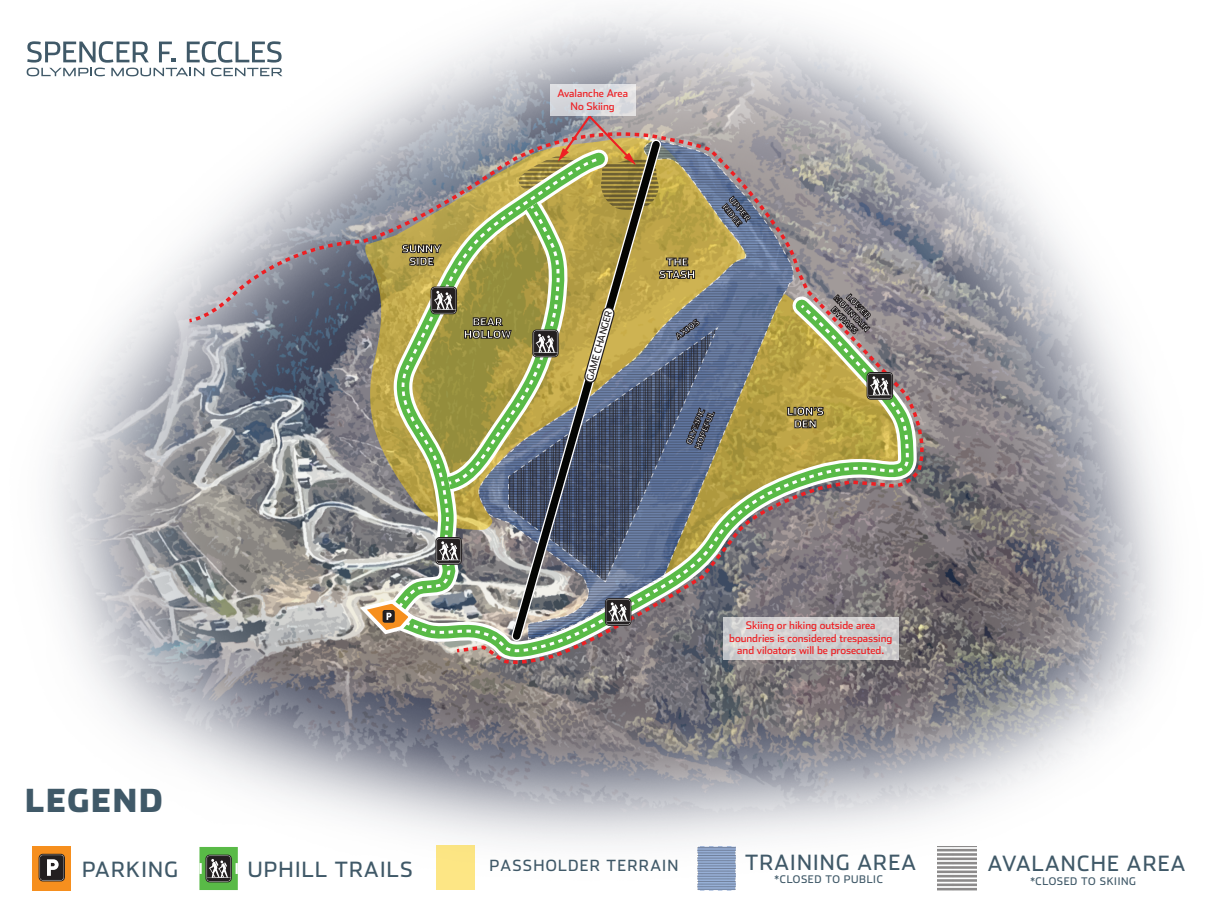
<style>
.page{position:relative;width:1210px;height:908px;background:#fff}
.page>*{position:absolute;margin:0;border:0;box-sizing:border-box;transform-origin:0 0}
.t1{font:900 31.5px "Stainless";letter-spacing:.06em;color:#405968}
.t2{font:21px "Stainless";letter-spacing:.06em;color:#405968}
.t3{font:15.4px "Stainless";letter-spacing:.08em;color:#405968}
.t4{font:10.5px/12.6px "Stainless";color:#ee1f23;text-align:center}
.t5{font:900 10.5px/12.6px "Stainless";color:#fff;text-align:center}
.t6{font:10.5px "Stainless";letter-spacing:.06em;color:#405968}
.t7{font:9.48px "Stainless";color:#231f20}
.t8{font:900 8.22px/9.9px "Stainless";color:#fff}
</style>
<div class="page">
<img style="left:26px;top:10px;width:1138px;height:881px">
<svg style="left:375px;top:666px;width:550px;height:13px;background:#7a7576"></svg>
<div style="left:436px;top:845px;width:38px;height:44px;background:#fde684"></div>
<svg style="left:937px;top:845px;width:39px;height:45px"></svg>
<div style="left:33px;top:846px;width:38px;height:44px;background:#f68f1e"></div>
<div style="left:199px;top:846px;width:39px;height:43px;background:#59ba47"></div>
<svg style="left:199px;top:854px;width:39px;height:27px"></svg>
<svg style="left:39px;top:853px;width:26px;height:27px"></svg>
<svg style="left:697px;top:845px;width:39px;height:45px;background:#8ea2c2"></svg>
<svg style="left:402px;top:113px;width:349px;height:12px;background:#aba9af"></svg>
<div style="left:550px;top:84px;width:86px;height:32px;background:linear-gradient(to right,#d2d5db,#e0e1e3)"></div>
<svg style="left:186px;top:316px;width:6px;height:8px"></svg>
<img style="left:192px;top:125px;width:739px;height:541px">
<svg style="left:453px;top:646px;width:10px;height:8px"></svg>
<svg style="left:605px;top:598px;width:26px;height:27px"></svg>
<svg style="left:867px;top:372px;width:26px;height:27px"></svg>
<svg style="left:830px;top:293px;width:41px;height:41px;background:#736b6a"></svg>
<svg style="left:723px;top:617px;width:175px;height:43px;background:#d0cecf"></svg>
<h1 class="t1" style="left:25px;top:780px;width:139px">LEGEND</h1>
<p class="t5" style="left:402px;top:242px;width:41px">SUNNY<br>SIDE</p>
<p class="t5" style="left:464px;top:315px;width:49px">BEAR<br>HOLLOW</p>
<p class="t4" style="left:557px;top:87px;width:72px">Avalanche Area<br>No Skiing</p>
<p class="t7" style="left:584px;top:378px;width:74px;rotate:-74deg">GAME CHANGER</p>
<p class="t5" style="left:659px;top:255px;width:38px">THE<br>STASH</p>
<p class="t8" style="left:673px;top:333px;width:29px;rotate:-36deg">AXIOS</p>
<p class="t8" style="left:734px;top:194px;width:30px;rotate:51deg">UPPER<br>RIDGE</p>
<p class="t8" style="left:683px;top:443px;width:41px;rotate:-69deg">OLYMPIC<br>HOPEFUL</p>
<p class="t8" style="left:852px;top:292px;width:32px;rotate:46deg">LOWER</p>
<p class="t8" style="left:839px;top:293px;width:48px;rotate:46deg">MOUNTAIN</p>
<p class="t8" style="left:836px;top:304px;width:36px;rotate:46deg">BYPASS</p>
<p class="t5" style="left:787px;top:404px;width:38px">LION’S<br>DEN</p>
<p class="t4" style="left:729px;top:618px;width:165px">Skiing or hiking outside area boundries is considered trespassing and viloators will be prosecuted.</p>
<h2 class="t2" style="left:82px;top:856px;width:97px">PARKING</h2>
<h2 class="t2" style="left:248px;top:856px;width:166px">UPHILL TRAILS</h2>
<h3 class="t3" style="left:489px;top:856px;width:191px">PASSHOLDER TERRAIN</h3>
<h2 class="t2" style="left:745px;top:849px;width:172px">TRAINING AREA</h2>
<h2 class="t2" style="left:988px;top:850px;width:199px">AVALANCHE AREA</h2>
<p class="t6" style="left:774px;top:872px;width:110px">*CLOSED TO PUBLIC</p>
<p class="t6" style="left:1030px;top:874px;width:107px">*CLOSED TO SKIING</p>
</div>
